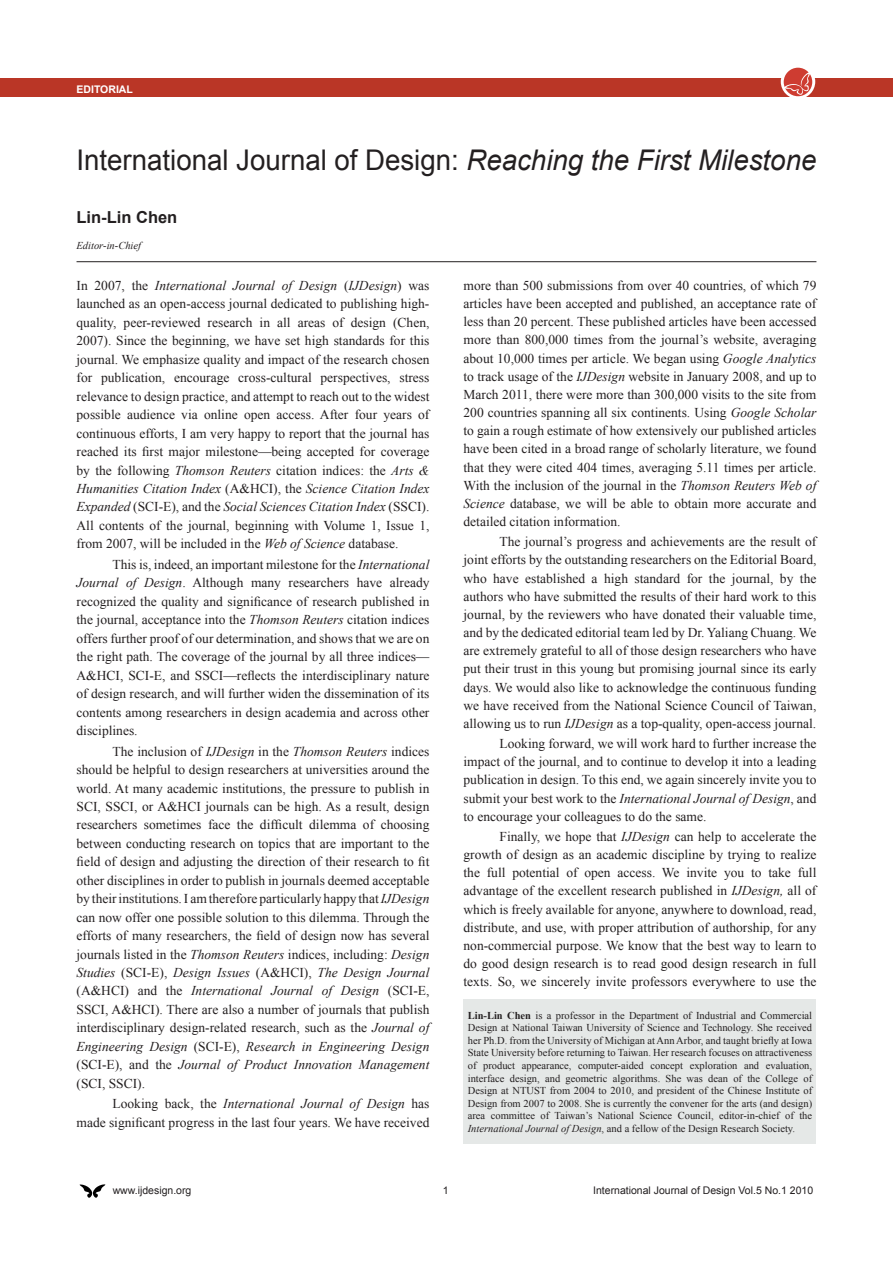
<style>
.page{position:relative;width:893px;height:1263px;background:#fff}
.page>*{position:absolute;margin:0;border:0;box-sizing:border-box;transform-origin:0 0}
.Article_Title{font:28.5px "Arial";color:#231f20}
.AuthorNames{font:700 16.5px "Arial";color:#231f20}
.Paragraph{font:13.5px/18.1px "Times New Roman";color:#231f20;text-align:justify}
.first_Paragraph{font:13.5px/18.5px "Times New Roman";color:#231f20;text-align:justify}
.Author_Bio_Statement{font:10.5px/12.6px "Times New Roman";color:#231f20;text-align:justify}
.PageNumber___IJDesig{font:10.5px "Arial";color:#231f20}
.Affiliation{font:italic 10.5px "Times New Roman";color:#231f20}
.Article_Category{font:700 10.5px "Arial";color:#fff}
.s1{font-style:italic}
.s2{font-weight:700}
</style>
<div class="page">
<svg style="left:80px;top:1184px;width:25px;height:14px"></svg>
<div style="left:0;top:78px;width:893px;height:19px;background:#ba3626"></div>
<svg style="left:781px;top:64px;width:34px;height:35px"></svg>
<div style="left:784px;top:68px;width:28px;height:28px;background:#ce3c31;border-radius:50%"></div>
<svg style="left:784px;top:72px;width:26px;height:23px"></svg>
<div style="left:463px;top:999px;width:353px;height:145px;background:#e5e8e7"></div>
<hr style="left:77px;top:261px;width:739px;height:1px;background:#231f20">
<p class="Article_Category" style="left:77px;top:82px;width:58px">EDITORIAL</p>
<p class="Article_Title" style="left:77px;top:141px;width:741px">International Journal of Design: <span class="s1">Reaching the First Milestone</span></p>
<p class="AuthorNames" style="left:77px;top:207px;width:102px">Lin-Lin Chen</p>
<p class="Affiliation" style="left:77px;top:238px;width:66px">Editor-in-Chief</p>
<p class="first_Paragraph" style="left:77px;top:276px;width:354px">In 2007, the <span class="s1">International Journal of Design</span> (<span class="s1">IJDesign</span>) was launched as an open-access journal dedicated to publishing high&shy;quality, peer-reviewed research in all areas of design (Chen, 2007). Since the beginning, we have set high standards for this journal. We emphasize quality and impact of the research chosen for publication, encourage cross-cultural perspectives, stress relevance to design practice, and attempt to reach out to the widest possible audience via online open access. After four years of continuous efforts, I am very happy to report that the journal has reached its first major milestone—being accepted for coverage by the following <span class="s1">Thomson Reuters</span> citation indices: the <span class="s1">Arts &amp; Humanities Citation Index</span> (A&amp;HCI), the <span class="s1">Science Citation Index Expanded</span> (SCI-E), and the <span class="s1">Social Sciences Citation Index</span> (SSCI).<br>All contents of the journal, beginning with Volume 1, Issue 1, from 2007, will be included in the <span class="s1">Web of Science</span> database.</p>
<p class="Paragraph" style="left:77px;top:555px;width:354px;text-indent:36px">This is, indeed, an important milestone for the <span class="s1">International Journal of Design</span>. Although many researchers have already recognized the quality and significance of research published in the journal, acceptance into the <span class="s1">Thomson Reuters</span> citation indices offers further proof of our determination, and shows that we are on the right path. The coverage of the journal by all three indices— A&amp;HCI, SCI-E, and SSCI—reflects the interdisciplinary nature of design research, and will further widen the dissemination of its contents among researchers in design academia and across other disciplines.</p>
<p class="Paragraph" style="left:77px;top:742px;width:354px;text-indent:36px">The inclusion of <span class="s1">IJDesign</span> in the <span class="s1">Thomson Reuters</span> indices should be helpful to design researchers at universities around the world. At many academic institutions, the pressure to publish in SCI, SSCI, or A&amp;HCI journals can be high. As a result, design researchers sometimes face the difficult dilemma of choosing between conducting research on topics that are important to the field of design and adjusting the direction of their research to fit other disciplines in order to publish in journals deemed acceptable by their institutions. I am therefore particularly happy that <span class="s1">IJDesign </span>can now offer one possible solution to this dilemma. Through the efforts of many researchers, the field of design now has several journals listed in the <span class="s1">Thomson Reuters</span> indices, including: <span class="s1">Design Studies</span> (SCI-E), <span class="s1">Design Issues</span> (A&amp;HCI), <span class="s1">The Design Journal </span>(A&amp;HCI) and the <span class="s1">International Journal of Design</span> (SCI-E, SSCI, A&amp;HCI). There are also a number of journals that publish interdisciplinary design-related research, such as the <span class="s1">Journal of Engineering Design</span> (SCI-E), <span class="s1">Research in Engineering Design </span>(SCI-E), and the <span class="s1">Journal of Product Innovation Management </span>(SCI, SSCI).</p>
<p class="Paragraph" style="left:77px;top:1094px;width:354px;text-align:right">Looking back, the <span class="s1">International Journal of Design</span> has<br>made significant progress in the last four years. We have received</p>
<p class="Paragraph" style="left:463px;top:276px;width:354px">more than 500 submissions from over 40 countries, of which 79 articles have been accepted and published, an acceptance rate of less than 20 percent. These published articles have been accessed more than 800,000 times from the journal’s website, averaging about 10,000 times per article. We began using <span class="s1">Google Analytics </span>to track usage of the <span class="s1">IJDesign</span> website in January 2008, and up to March 2011, there were more than 300,000 visits to the site from 200 countries spanning all six continents. Using <span class="s1">Google Scholar </span>to gain a rough estimate of how extensively our published articles have been cited in a broad range of scholarly literature, we found that they were cited 404 times, averaging 5.11 times per article.<br>With the inclusion of the journal in the <span class="s1">Thomson Reuters Web of Science</span> database, we will be able to obtain more accurate and detailed citation information.</p>
<p class="Paragraph" style="left:463px;top:532px;width:354px;text-indent:36px">The journal’s progress and achievements are the result of joint efforts by the outstanding researchers on the Editorial Board, who have established a high standard for the journal, by the authors who have submitted the results of their hard work to this journal, by the reviewers who have donated their valuable time, and by the dedicated editorial team led by Dr. Yaliang Chuang. We are extremely grateful to all of those design researchers who have put their trust in this young but promising journal since its early days. We would also like to acknowledge the continuous funding we have received from the National Science Council of Taiwan, allowing us to run <span class="s1">IJDesign</span> as a top-quality, open-access journal.</p>
<p class="Paragraph" style="left:463px;top:734px;width:354px;text-indent:36px">Looking forward, we will work hard to further increase the impact of the journal, and to continue to develop it into a leading publication in design. To this end, we again sincerely invite you to submit your best work to the <span class="s1">International Journal of Design</span>, and to encourage your colleagues to do the same.</p>
<p class="Paragraph" style="left:463px;top:827px;width:354px;text-indent:36px">Finally, we hope that <span class="s1">IJDesign</span> can help to accelerate the growth of design as an academic discipline by trying to realize the full potential of open access. We invite you to take full advantage of the excellent research published in <span class="s1">IJDesign,</span> all of which is freely available for anyone, anywhere to download, read, distribute, and use, with proper attribution of authorship, for any non-commercial purpose. We know that the best way to learn to do good design research is to read good design research in full texts. So, we sincerely invite professors everywhere to use the</p>
<p class="Author_Bio_Statement" style="left:468px;top:1008px;width:346px"><span class="s2">Lin-Lin Chen</span> is a professor in the Department of Industrial and Commercial Design at National Taiwan University of Science and Technology. She received her Ph.D. from the University of Michigan at Ann Arbor, and taught briefly at Iowa State University before returning to Taiwan. Her research focuses on attractiveness of product appearance, computer-aided concept exploration and evaluation, interface design, and geometric algorithms. She was dean of the College of Design at NTUST from 2004 to 2010, and president of the Chinese Institute of Design from 2007 to 2008. She is currently the convener for the arts (and design) area committee of Taiwan’s National Science Council, editor-in-chief of the <span class="s1">International Journal of Design</span>, and a fellow of the Design Research Society.</p>
<p class="PageNumber___IJDesig" style="left:113px;top:1184px;width:80px">www.ijdesign.org</p>
<p class="PageNumber___IJDesig" style="left:443px;top:1184px;width:7px">1</p>
<p class="PageNumber___IJDesig" style="left:593px;top:1184px;width:222px">International Journal of Design Vol.5 No.1 2010</p>
</div>
